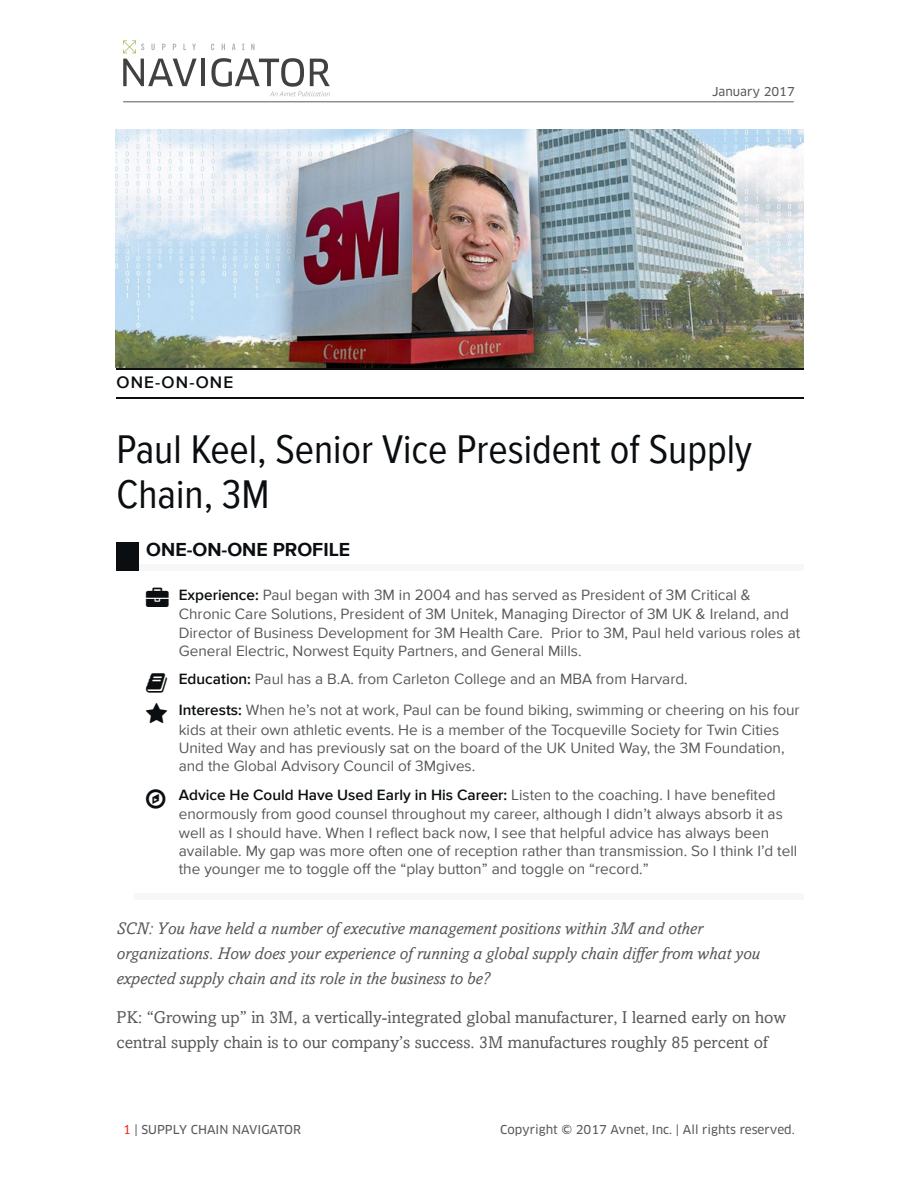
<style>
.page{position:relative;width:918px;height:1188px;background:#fff}
.page>*{position:absolute;margin:0;border:0;box-sizing:border-box;transform-origin:0 0}
.t1{font:41.25px/45.8px "Proxima Nova Condensed W01";color:#0b0e10}
.t2{font:700 19.5px "Proxima Nova W01";color:#0b0e10}
.t3{font:italic 17.1px/25.2px "Amasis ETW01";color:#575757}
.t4{font:17.1px/25.2px "Amasis ETW01";color:#575757}
.t5{font:600 17.1px "Proxima Nova W01";letter-spacing:.065em;color:#0b0e10}
.t6{font:15.3px/18.6px "Proxima Nova W01";color:#575757}
.t7{font:12px "Clan OT News";color:#58595b}
.s1{font-weight:600;color:#0b0e10}
.s2{color:#ee3129}
</style>
<div class="page">
<img style="left:116px;top:130px;width:688px;height:238px">
<hr style="left:116px;top:369px;width:688px;height:1px;background:#0b0e10">
<hr style="left:116px;top:397px;width:688px;height:1px;background:#0b0e10">
<div style="left:134px;top:893px;width:670px;height:7px;background:#f7f7f7"></div>
<div style="left:116px;top:564px;width:688px;height:7px;background:#f7f7f7"></div>
<div style="left:116px;top:543px;width:23px;height:28px;background:#0b0e10"></div>
<hr style="left:123px;top:101px;width:671px;height:1px;background:#58595b">
<svg style="left:151px;top:44px;width:4px;height:6px"></svg>
<svg style="left:162px;top:44px;width:4px;height:6px"></svg>
<svg style="left:173px;top:44px;width:3px;height:6px"></svg>
<svg style="left:183px;top:44px;width:3px;height:6px"></svg>
<svg style="left:192px;top:44px;width:4px;height:6px"></svg>
<svg style="left:211px;top:44px;width:3px;height:6px"></svg>
<svg style="left:222px;top:44px;width:3px;height:6px"></svg>
<svg style="left:232px;top:44px;width:4px;height:6px"></svg>
<svg style="left:251px;top:44px;width:4px;height:6px"></svg>
<svg style="left:123px;top:59px;width:74px;height:27px"></svg>
<hr style="left:201px;top:59px;width:4px;height:27px;background:#414142">
<svg style="left:123px;top:41px;width:21px;height:12px"></svg>
<svg style="left:211px;top:58px;width:119px;height:38px"></svg>
<svg style="left:242px;top:44px;width:2px;height:6px"></svg>
<p class="t5" style="left:116px;top:373px;width:118px">ONE-ON-ONE</p>
<p class="t7" style="left:712px;top:85px;width:84px">January 2017</p>
<h1 class="t1" style="left:116px;top:425px;width:637px">Paul Keel, Senior Vice President of Supply<br>Chain, 3M</h1>
<p class="t2" style="left:146px;top:539px;width:205px">ONE-ON-ONE PROFILE</p>
<p class="t6" style="left:179px;top:585px;width:623px"><span class="s1">Experience:</span> Paul began with 3M in 2004 and has served as President of 3M Critical &amp; Chronic Care Solutions, President of 3M Unitek, Managing Director of 3M UK &amp; Ireland, and Director of Business Development for 3M Health Care. Prior to 3M, Paul held various roles at General Electric, Norwest Equity Partners, and General Mills.</p>
<p class="t6" style="left:179px;top:664px;width:622px;line-height:30.9px"><span class="s1">Education:</span> Paul has a B.A. from Carleton College and an MBA from Harvard.<br><span class="s1">Interests:</span> When he’s not at work, Paul can be found biking, swimming or cheering on his four</p>
<p class="t6" style="left:179px;top:720px;width:607px">kids at their own athletic events. He is a member of the Tocqueville Society for Twin Cities<br>United Way and has previously sat on the board of the UK United Way, the 3M Foundation, and the Global Advisory Council of 3Mgives.</p>
<p class="t6" style="left:179px;top:785px;width:620px"><span class="s1">Advice He Could Have Used Early in His Career:</span> Listen to the coaching. I have benefited enormously from good counsel throughout my career, although I didn’t always absorb it as well as I should have. When I reflect back now, I see that helpful advice has always been available. My gap was more often one of reception rather than transmission. So I think I’d tell the younger me to toggle off the “play button” and toggle on “record.”</p>
<p class="t3" style="left:116px;top:916px;width:645px">SCN: You have held a number of executive management positions within 3M and other organizations. How does your experience of running a global supply chain differ from what you expected supply chain and its role in the business to be?</p>
<p class="t4" style="left:116px;top:1005px;width:671px">PK: “Growing up” in 3M, a vertically-integrated global manufacturer, I learned early on how central supply chain is to our company’s success. 3M manufactures roughly 85 percent of</p>
<p class="t7" style="left:123px;top:1122px;width:179px"><span class="s2">1</span> | SUPPLY CHAIN NAVIGATOR</p>
<p class="t7" style="left:500px;top:1122px;width:296px">Copyright © 2017 Avnet, Inc. | All rights reserved.</p>
</div>
